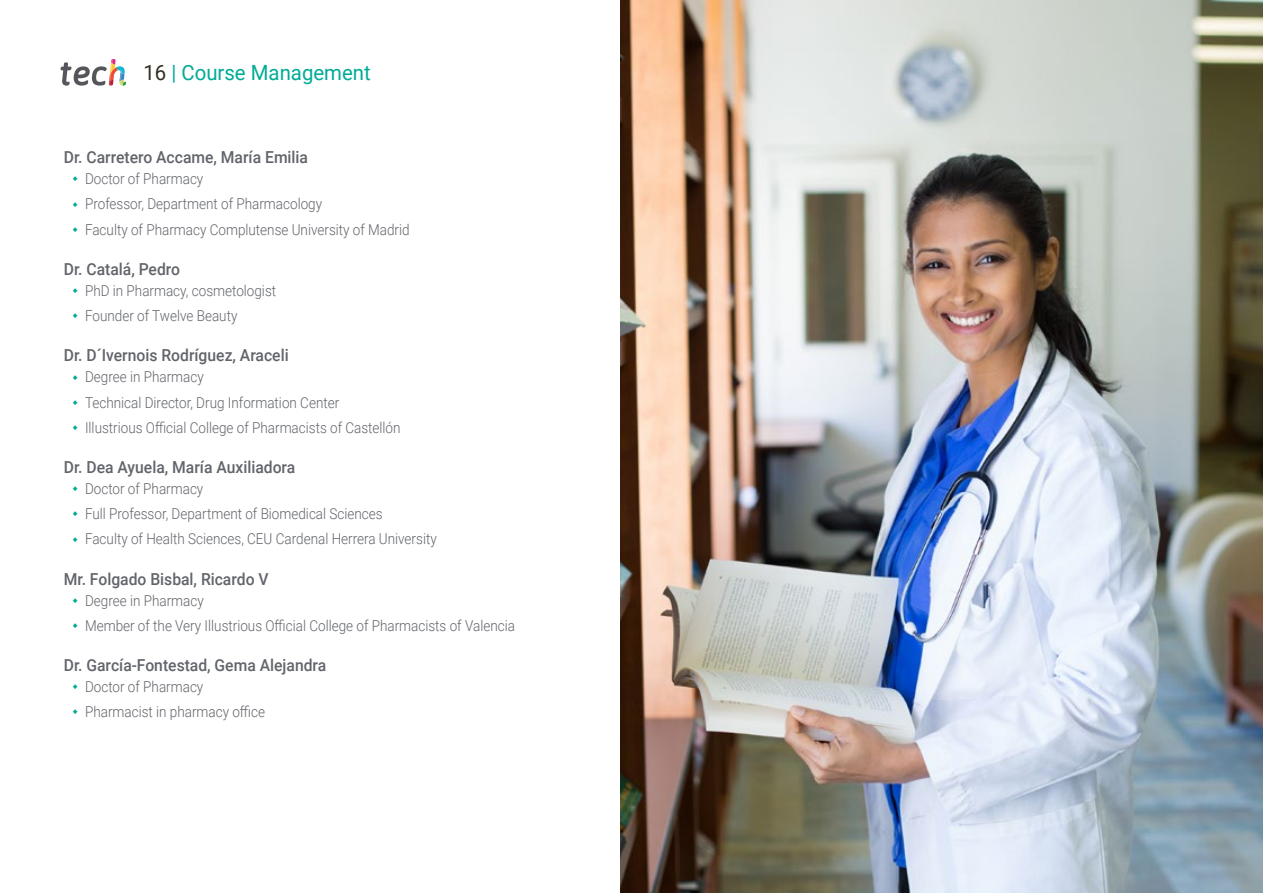
<style>
.page{position:relative;width:1263px;height:893px;background:#fff}
.page>*{position:absolute;margin:0;border:0;box-sizing:border-box;transform-origin:0 0}
.t1{font:21px "Roboto";color:#00ab97}
.t2{font:500 16.5px "Roboto";color:#61646a;scale:.95 1}
.t3{font:300 15px/25.2px "Roboto";color:#61646a;scale:.9 1}
.s1{color:#312e20}
</style>
<div class="page">
<img style="left:621px;top:0;width:642px;height:893px">
<svg style="left:61px;top:59px;width:65px;height:27px"></svg>
<h1 class="t1" style="left:144px;top:57px;width:229px"><span class="s1">16</span> | Course Management</h1>
<p class="t2" style="left:64px;top:146px;width:259px">Dr. Carretero Accame, María Emilia</p>
<p class="t3" style="left:85px;top:166px;width:362px">Doctor of Pharmacy<br>Professor, Department of Pharmacology<br>Faculty of Pharmacy Complutense University of Madrid</p>
<p class="t2" style="left:64px;top:258px;width:124px">Dr. Catalá, Pedro</p>
<p class="t3" style="left:85px;top:277px;width:214px">PhD in Pharmacy, cosmetologist<br>Founder of Twelve Beauty</p>
<p class="t2" style="left:64px;top:344px;width:238px">Dr. D´Ivernois Rodríguez, Araceli</p>
<p class="t3" style="left:85px;top:364px;width:352px">Degree in Pharmacy<br>Technical Director, Drug Information Center<br>Illustrious Official College of Pharmacists of Castellón</p>
<p class="t2" style="left:64px;top:456px;width:245px">Dr. Dea Ayuela, María Auxiliadora</p>
<p class="t3" style="left:85px;top:475px;width:392px">Doctor of Pharmacy<br>Full Professor, Department of Biomedical Sciences<br>Faculty of Health Sciences, CEU Cardenal Herrera University</p>
<p class="t2" style="left:64px;top:567px;width:217px">Mr. Folgado Bisbal, Ricardo V</p>
<p class="t3" style="left:85px;top:587px;width:479px">Degree in Pharmacy<br>Member of the Very Illustrious Official College of Pharmacists of Valencia</p>
<p class="t2" style="left:64px;top:654px;width:278px">Dr. García-Fontestad, Gema Alejandra</p>
<p class="t3" style="left:85px;top:673px;width:202px">Doctor of Pharmacy<br>Pharmacist in pharmacy office</p>
</div>
